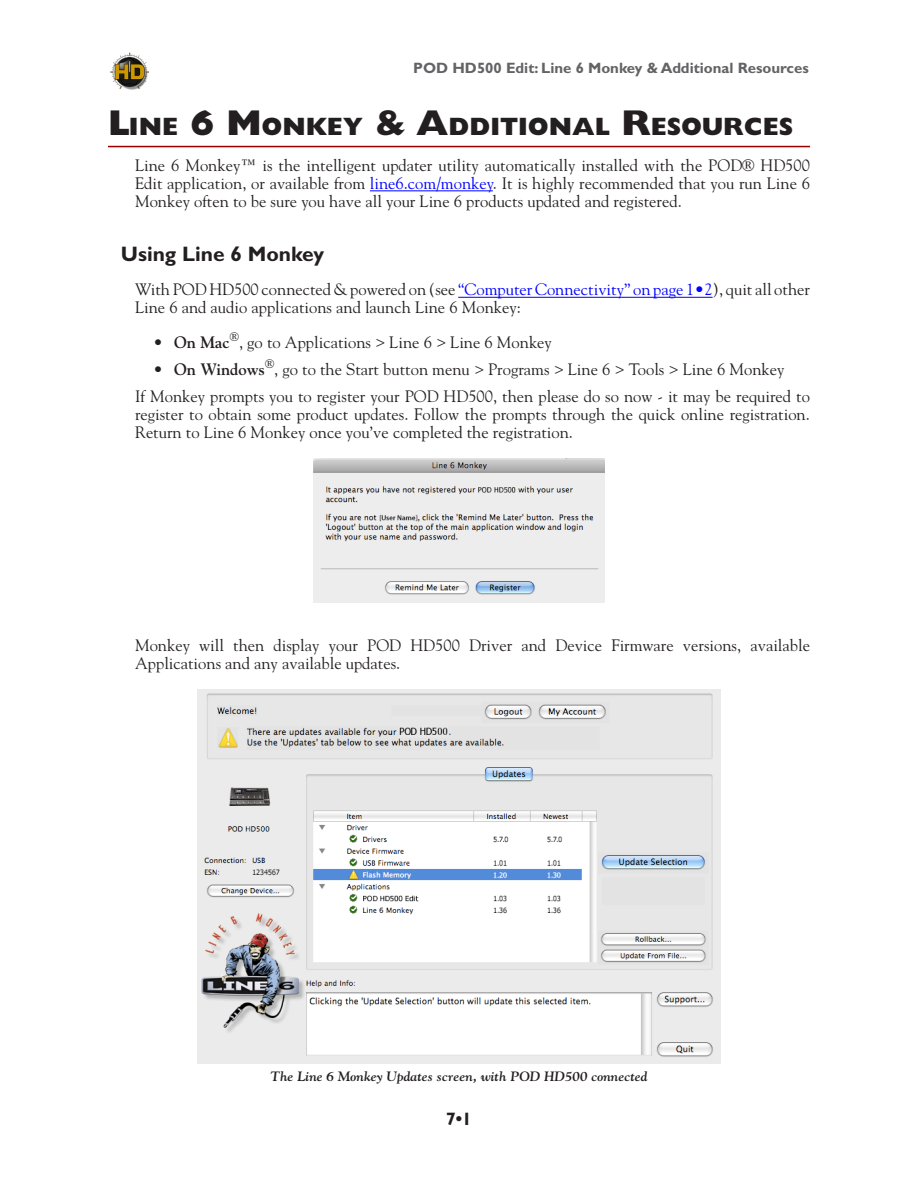
<style>
.page{position:relative;width:918px;height:1188px;background:#fff}
.page>*{position:absolute;margin:0;border:0;box-sizing:border-box;transform-origin:0 0}
._01_Chapter_title{font:800 25.2px "Gill Sans";color:#231f20}
._01a_Section_title{font:700 21px "Gill Sans";color:#231f20}
._06_Page_number{font:700 condensed 18px "Gill Sans";color:#231f20}
._02_Body{font:16.5px/18px "Goudy";color:#231f20;text-align:justify}
._03a_Body_bullet1{font:16.5px "Goudy";color:#231f20}
._04_Header_left{font:700 15px "Gill Sans";color:#636366}
.t1{font:italic 700 13.5px "Goudy";color:#231f20}
.s1{font-size:36px}
.s2{color:#00f}
.s3{font-weight:700}
</style>
<div class="page">
<img style="left:110px;top:52px;width:38px;height:38px">
<hr style="left:108px;top:146px;width:702px;height:1px;background:#900">
<hr style="left:370px;top:190px;width:123px;height:1px;background:#00f">
<hr style="left:458px;top:297px;width:255px;height:1px;background:#00f">
<img style="left:314px;top:458px;width:290px;height:144px">
<img style="left:197px;top:689px;width:524px;height:375px">
<p class="_04_Header_left" style="left:413px;top:59px;width:397px">POD HD500 Edit: Line 6 Monkey &amp; Additional Resources</p>
<p class="_01_Chapter_title" style="left:108px;top:112px;width:687px"><span class="s1">L</span>INE <span class="s1">6 M</span> ONKEY <span class="s1">&amp; A</span>DDITIONAL <span class="s1">R</span>ESOURCES</p>
<p class="_02_Body" style="left:135px;top:156px;width:677px">Line 6 Monkey™ is the intelligent updater utility automatically installed with the POD® HD500<br>Edit application, or available from <span class="s2">line6.com/monkey</span>. It is highly recommended that you run Line 6<br>Monkey often to be sure you have all your Line 6 products updated and registered.</p>
<p class="_01a_Section_title" style="left:121px;top:241px;width:205px">Using Line 6 Monkey</p>
<p class="_02_Body" style="left:135px;top:280px;width:677px">With POD HD500 connected &amp; powered on (see <span class="s2">“Computer Connectivity” on page 1•2</span>), quit all other<br>Line 6 and audio applications and launch Line 6 Monkey:</p>
<p class="_03a_Body_bullet1" style="left:153px;top:332px;width:400px"><span class="s3">• On Mac</span><sup>®</sup>, go to Applications &gt; Line 6 &gt; Line 6 Monkey</p>
<p class="_03a_Body_bullet1" style="left:153px;top:359px;width:633px"><span class="s3">• On Windows</span><sup>®</sup>, go to the Start button menu &gt; Programs &gt; Line 6 &gt; Tools &gt; Line 6 Monkey</p>
<p class="_02_Body" style="left:135px;top:387px;width:676px">If Monkey prompts you to register your POD HD500, then please do so now - it may be required to register to obtain some product updates. Follow the prompts through the quick online registration.<br>Return to Line 6 Monkey once you’ve completed the registration.</p>
<p class="_02_Body" style="left:135px;top:636px;width:676px">Monkey will then display your POD HD500 Driver and Device Firmware versions, available<br>Applications and any available updates.</p>
<p class="t1" style="left:270px;top:1068px;width:379px">The Line 6 Monkey Updates screen, with POD HD500 connected</p>
<p class="_06_Page_number" style="left:446px;top:1108px;width:27px">7•1</p>
</div>
